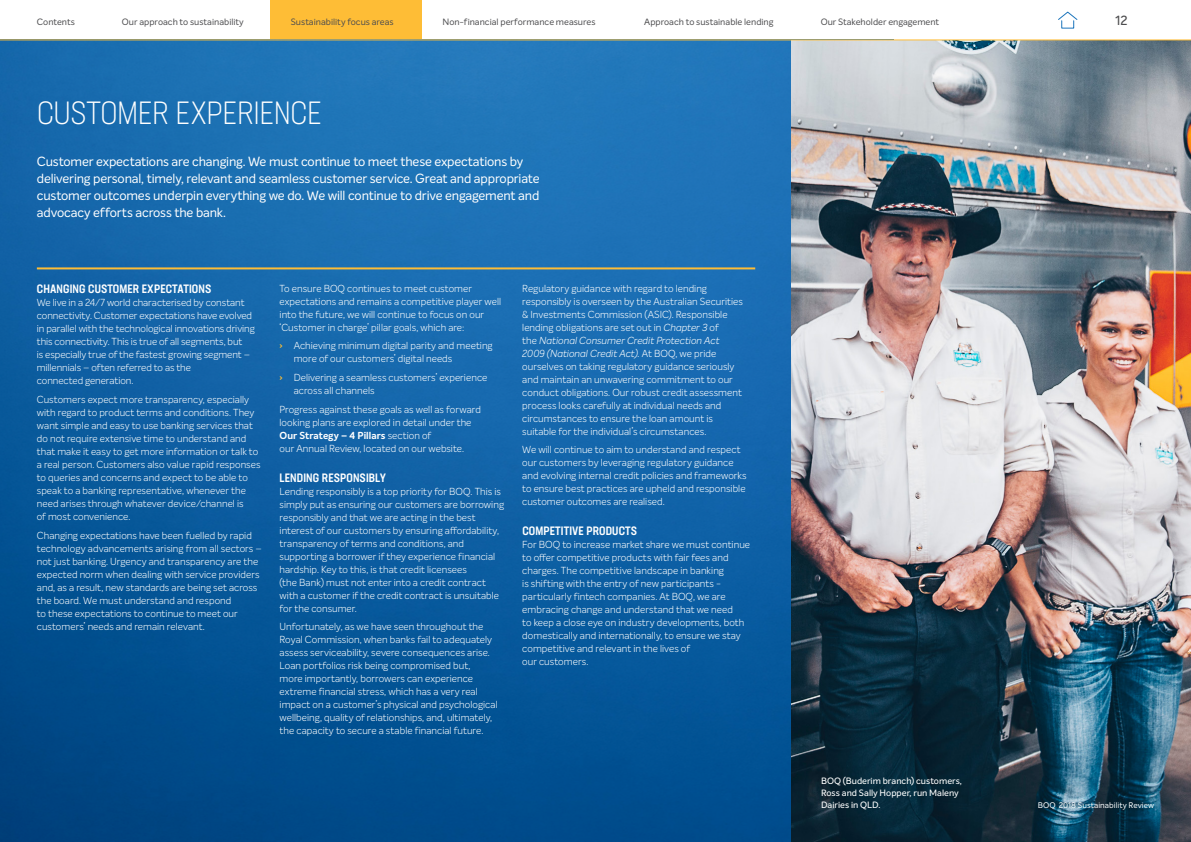
<style>
.page{position:relative;width:1191px;height:842px;background:#fff}
.page>*{position:absolute;margin:0;border:0;box-sizing:border-box;transform-origin:0 0}
.t1{font:300 condensed 32px "Neusa Next Pro";letter-spacing:-.015em;color:#fff}
.t2{font:13px/17px "Intelo";letter-spacing:-.01em;color:#fff}
.t3{font:500 13px "Intelo";color:#4d4d4f}
.t4{font:500 condensed 12px "Neusa Next Pro";letter-spacing:.01em;color:#fff}
.t5{font:300 10px/13px "Intelo";letter-spacing:.005em;color:#fff}
.t6{font:9px "Intelo";color:#4d4d4f}
.t7{font:500 9px/12px "Intelo";color:#fff}
.t8{font:8px "Intelo";letter-spacing:.005em;color:#fff}
.s1{font-weight:700;color:#febd36}
.s2{font-weight:700}
.s3{font-style:italic}
</style>
<div class="page">
<div style="left:270px;top:0;width:152px;height:40px;background:#febd36"></div>
<img style="left:0;top:41px;width:791px;height:801px">
<svg style="left:1058px;top:11px;width:20px;height:18px"></svg>
<img style="left:791px;top:41px;width:400px;height:801px">
<hr style="left:37px;top:267px;width:718px;height:2px;background:#febd36">
<hr style="left:0;top:40px;width:1191px;height:1px;background:#febd36">
<p class="t6" style="left:37px;top:16px;width:40px">Contents</p>
<p class="t6" style="left:122px;top:16px;width:123px">Our approach to sustainability</p>
<p class="t6" style="left:291px;top:16px;width:104px">Sustainability focus areas</p>
<p class="t6" style="left:442px;top:16px;width:154px">Non-financial performance measures</p>
<p class="t6" style="left:644px;top:16px;width:131px">Approach to sustainable lending</p>
<p class="t6" style="left:820px;top:16px;width:120px">Our Stakeholder engagement</p>
<h1 class="t1" style="left:37px;top:93px;width:286px">CUSTOMER EXPERIENCE</h1>
<p class="t2" style="left:37px;top:153px;width:504px">Customer expectations are changing. We must continue to meet these expectations by delivering personal, timely, relevant and seamless customer service. Great and appropriate customer outcomes underpin everything we do. We will continue to drive engagement and advocacy efforts across the bank.</p>
<p class="t4" style="left:37px;top:281px;width:176px">CHANGING CUSTOMER EXPECTATIONS</p>
<p class="t5" style="left:37px;top:296px;width:219px">We live in a 24/7 world characterised by constant connectivity. Customer expectations have evolved in parallel with the technological innovations driving this connectivity. This is true of all segments, but<br>is especially true of the fastest growing segment – millennials – often referred to as the<br>connected generation.</p>
<p class="t5" style="left:37px;top:393px;width:225px">Customers expect more transparency, especially with regard to product terms and conditions. They want simple and easy to use banking services that do not require extensive time to understand and that make it easy to get more information or talk to a real person. Customers also value rapid responses to queries and concerns and expect to be able to speak to a banking representative, whenever the need arises through whatever device/channel is<br>of most convenience.</p>
<p class="t5" style="left:37px;top:529px;width:226px">Changing expectations have been fuelled by rapid technology advancements arising from all sectors – not just banking. Urgency and transparency are the expected norm when dealing with service providers and, as a result, new standards are being set across the board. We must understand and respond<br>to these expectations to continue to meet our customers’ needs and remain relevant.</p>
<p class="t5" style="left:279px;top:282px;width:223px">To ensure BOQ continues to meet customer expectations and remains a competitive player well into the future, we will continue to focus on our ‘Customer in charge’ pillar goals, which are:</p>
<p class="t5" style="left:294px;top:339px;width:200px;text-indent:-14px"><span class="s1">›</span> Achieving minimum digital parity and meeting more of our customers’ digital needs</p>
<p class="t5" style="left:294px;top:371px;width:195px;text-indent:-14px"><span class="s1">›</span> Delivering a seamless customers’ experience across all channels</p>
<p class="t5" style="left:279px;top:403px;width:203px">Progress against these goals as well as forward looking plans are explored in detail under the <span class="s2">Our Strategy – 4 Pillars</span> section of<br>our Annual Review, located on our website.</p>
<p class="t4" style="left:280px;top:470px;width:108px">LENDING RESPONSIBLY</p>
<p class="t5" style="left:279px;top:485px;width:226px">Lending responsibly is a top priority for BOQ. This is simply put as ensuring our customers are borrowing responsibly and that we are acting in the best interest of our customers by ensuring affordability, transparency of terms and conditions, and supporting a borrower if they experience financial hardship. Key to this, is that credit licensees<br>(the Bank) must not enter into a credit contract with a customer if the credit contract is unsuitable for the consumer.</p>
<p class="t5" style="left:279px;top:620px;width:220px">Unfortunately, as we have seen throughout the Royal Commission, when banks fail to adequately assess serviceability, severe consequences arise.<br>Loan portfolios risk being compromised but,<br>more importantly, borrowers can experience extreme financial stress, which has a very real impact on a customer’s physical and psychological wellbeing, quality of relationships, and, ultimately, the capacity to secure a stable financial future.</p>
<p class="t5" style="left:522px;top:282px;width:222px">Regulatory guidance with regard to lending responsibly is overseen by the Australian Securities &amp; Investments Commission (ASIC). Responsible lending obligations are set out in <span class="s3">Chapter 3</span> of<br>the <span class="s3">National Consumer Credit Protection Act 2009 (National Credit Act).</span> At BOQ, we pride ourselves on taking regulatory guidance seriously and maintain an unwavering commitment to our conduct obligations. Our robust credit assessment process looks carefully at individual needs and circumstances to ensure the loan amount is suitable for the individual’s circumstances.</p>
<p class="t5" style="left:522px;top:443px;width:226px">We will continue to aim to understand and respect our customers by leveraging regulatory guidance and evolving internal credit policies and frameworks to ensure best practices are upheld and responsible customer outcomes are realised.</p>
<p class="t4" style="left:522px;top:524px;width:116px">COMPETITIVE PRODUCTS</p>
<p class="t5" style="left:522px;top:538px;width:229px">For BOQ to increase market share we must continue to offer competitive products with fair fees and charges. The competitive landscape in banking<br>is shifting with the entry of new participants - particularly fintech companies. At BOQ, we are embracing change and understand that we need<br>to keep a close eye on industry developments, both domestically and internationally, to ensure we stay competitive and relevant in the lives of<br>our customers.</p>
<p class="t7" style="left:821px;top:775px;width:142px">BOQ (Buderim branch) customers,<br>Ross and Sally Hopper, run Maleny<br>Dairies in QLD.</p>
<h2 class="t3" style="left:1115px;top:12px;width:13px">12</h2>
<p class="t8" style="left:1037px;top:800px;width:118px">BOQ 2018 Sustainability Review</p>
</div>
